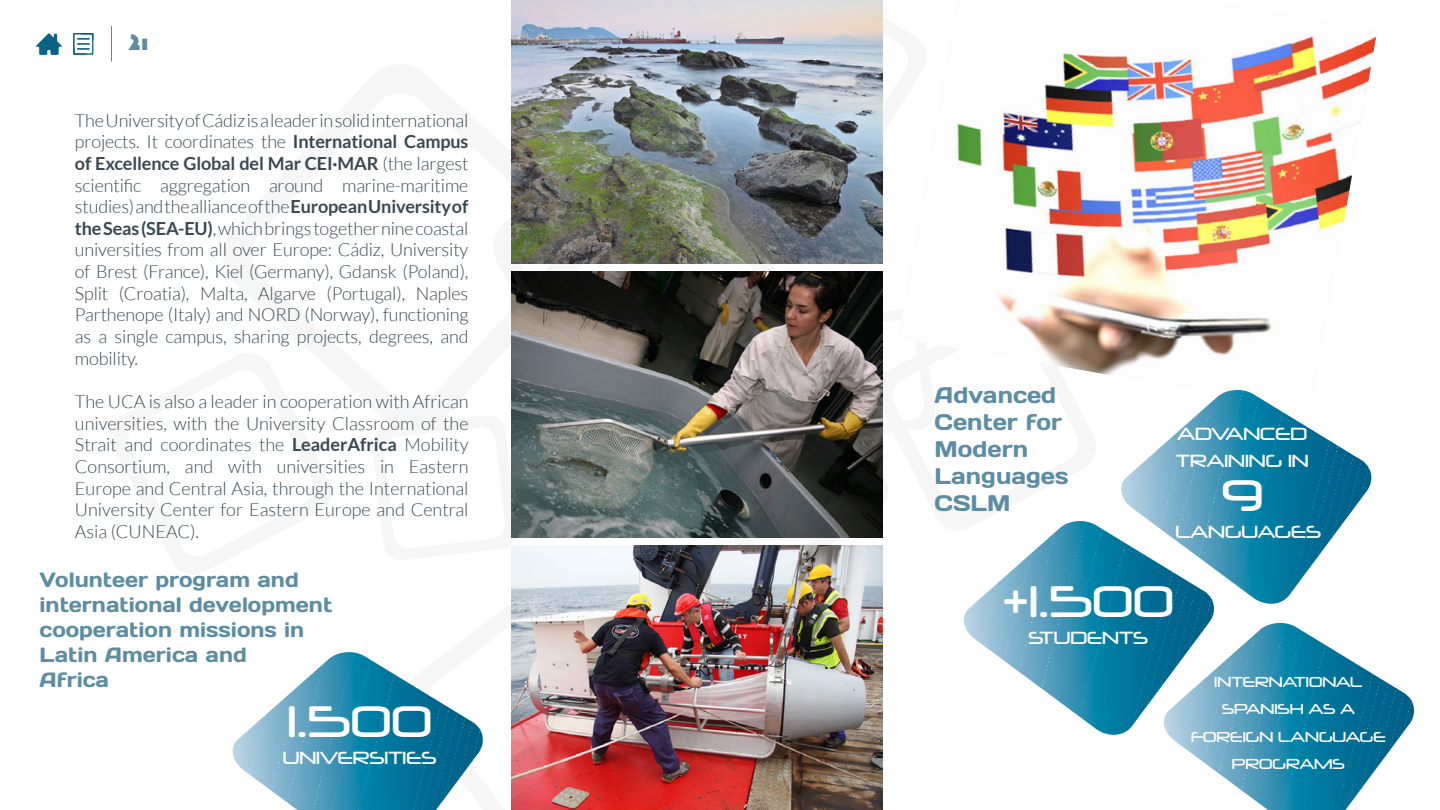
<style>
.page{position:relative;width:1440px;height:810px;background:#fff}
.page>*{position:absolute;margin:0;border:0;box-sizing:border-box;transform-origin:0 0}
.t1{font:42.45px "Neuropol";color:#fff}
.t2{font:42.38px "Neuropol";color:#fff}
.t3{font:22.58px/27.1px "Days One";color:#5d8da4}
.t4{font:20.7px/24.8px "Days One";color:#5d8da4}
.t5{font:700 19.5px "Variex OT";color:#5d8da4}
.t6{font:300 18.08px/21.7px "Lato";letter-spacing:-.01em;color:#394851;text-align:justify}
.t7{font:16.95px/27.1px "Neuropol";color:#fff}
.t8{font:13.88px/27.3px "Neuropol";color:#fff;text-align:center}
.s1{font-weight:700}
</style>
<div class="page">
<img style="left:511px;top:0;width:372px;height:264px">
<img style="left:511px;top:272px;width:372px;height:266px">
<img style="left:511px;top:546px;width:372px;height:264px">
<img style="left:957px;top:36px;width:420px;height:362px">
<img style="left:1080px;top:555px;width:93px;height:180px">
<img style="left:1132px;top:572px;width:49px;height:154px">
<img style="left:1057px;top:529px;width:69px;height:188px">
<img style="left:1042px;top:521px;width:60px;height:179px">
<img style="left:1019px;top:521px;width:67px;height:168px">
<img style="left:1146px;top:577px;width:43px;height:130px">
<img style="left:1003px;top:538px;width:50px;height:134px">
<img style="left:980px;top:573px;width:45px;height:87px">
<img style="left:1160px;top:582px;width:36px;height:106px">
<img style="left:966px;top:594px;width:27px;height:49px">
<img style="left:963px;top:606px;width:9px;height:23px">
<img style="left:1174px;top:586px;width:30px;height:83px">
<img style="left:1189px;top:591px;width:23px;height:59px">
<svg style="left:985px;top:584px;width:11px;height:12px"></svg>
<img style="left:1203px;top:599px;width:11px;height:32px">
<img style="left:1009px;top:559px;width:21px;height:19px">
<svg style="left:1024px;top:553px;width:8px;height:8px"></svg>
<svg style="left:1048px;top:532px;width:8px;height:8px"></svg>
<img style="left:1124px;top:543px;width:21px;height:12px">
<img style="left:1326px;top:657px;width:47px;height:153px">
<img style="left:1336px;top:674px;width:45px;height:136px">
<img style="left:1257px;top:631px;width:69px;height:179px">
<img style="left:1242px;top:623px;width:60px;height:179px">
<img style="left:1218px;top:623px;width:68px;height:168px">
<img style="left:1346px;top:679px;width:42px;height:130px">
<img style="left:1203px;top:640px;width:50px;height:133px">
<img style="left:1180px;top:675px;width:45px;height:87px">
<img style="left:1360px;top:683px;width:36px;height:107px">
<img style="left:1166px;top:696px;width:27px;height:49px">
<img style="left:1163px;top:707px;width:9px;height:24px">
<img style="left:1374px;top:688px;width:30px;height:83px">
<img style="left:1389px;top:693px;width:22px;height:59px">
<svg style="left:1185px;top:686px;width:11px;height:12px"></svg>
<img style="left:1403px;top:700px;width:12px;height:33px">
<img style="left:1209px;top:661px;width:21px;height:19px">
<svg style="left:1224px;top:655px;width:8px;height:8px"></svg>
<svg style="left:1248px;top:634px;width:8px;height:8px"></svg>
<img style="left:1324px;top:645px;width:21px;height:12px">
<img style="left:1237px;top:424px;width:93px;height:180px">
<img style="left:1289px;top:441px;width:49px;height:154px">
<img style="left:1214px;top:398px;width:69px;height:188px">
<img style="left:1200px;top:390px;width:59px;height:179px">
<img style="left:1176px;top:390px;width:67px;height:168px">
<img style="left:1304px;top:446px;width:42px;height:130px">
<img style="left:1161px;top:407px;width:50px;height:134px">
<img style="left:1138px;top:442px;width:45px;height:87px">
<img style="left:1318px;top:451px;width:35px;height:106px">
<img style="left:1123px;top:463px;width:27px;height:49px">
<img style="left:1121px;top:475px;width:9px;height:23px">
<img style="left:1332px;top:455px;width:29px;height:83px">
<img style="left:1346px;top:460px;width:23px;height:59px">
<svg style="left:1142px;top:453px;width:11px;height:12px"></svg>
<img style="left:1360px;top:467px;width:12px;height:33px">
<img style="left:1166px;top:428px;width:21px;height:19px">
<svg style="left:1182px;top:422px;width:7px;height:8px"></svg>
<svg style="left:1205px;top:401px;width:8px;height:8px"></svg>
<img style="left:1281px;top:412px;width:21px;height:12px">
<img style="left:394px;top:686px;width:47px;height:124px">
<img style="left:413px;top:703px;width:37px;height:107px">
<div style="left:371px;top:660px;width:23px;height:150px;background:#007ba1"></div>
<img style="left:355px;top:653px;width:16px;height:157px">
<img style="left:288px;top:652px;width:67px;height:158px">
<img style="left:422px;top:708px;width:36px;height:102px">
<img style="left:272px;top:670px;width:50px;height:133px">
<img style="left:249px;top:704px;width:45px;height:87px">
<img style="left:431px;top:713px;width:33px;height:97px">
<img style="left:235px;top:725px;width:27px;height:49px">
<img style="left:232px;top:737px;width:9px;height:23px">
<img style="left:443px;top:717px;width:30px;height:83px">
<img style="left:457px;top:722px;width:23px;height:59px">
<svg style="left:254px;top:715px;width:11px;height:12px"></svg>
<img style="left:472px;top:730px;width:11px;height:32px">
<img style="left:277px;top:690px;width:22px;height:19px">
<svg style="left:293px;top:684px;width:8px;height:8px"></svg>
<svg style="left:317px;top:663px;width:7px;height:8px"></svg>
<img style="left:392px;top:674px;width:22px;height:12px">
<p class="t5" style="left:129px;top:28px;width:22px">21</p>
<p class="t6" style="left:75px;top:109px;width:395px">The University of Cádiz is a leader in solid international projects. It coordinates the <span class="s1">International Campus of Excellence Global del Mar CEI·MAR</span> (the largest scientific aggregation around marine-maritime studies) and the alliance of the <span class="s1">European University of the Seas (SEA-EU)</span>, which brings together nine coastal universities from all over Europe: Cádiz, University of Brest (France), Kiel (Germany), Gdansk (Poland), Split (Croatia), Malta, Algarve (Portugal), Naples Parthenope (Italy) and NORD (Norway), functioning as a single campus, sharing projects, degrees, and mobility.</p>
<p class="t6" style="left:75px;top:391px;width:395px">The UCA is also a leader in cooperation with African universities, with the University Classroom of the Strait and coordinates the <span class="s1">LeaderAfrica</span> Mobility Consortium, and with universities in Eastern Europe and Central Asia, through the International University Center for Eastern Europe and Central Asia (CUNEAC).</p>
<p class="t4" style="left:40px;top:568px;width:294px">Volunteer program and international development cooperation missions in<br>Latin America and<br>Africa</p>
<h2 class="t2" style="left:287px;top:695px;width:146px">1.500</h2>
<p class="t7" style="left:283px;top:744px;width:155px">UNIVERSITIES</p>
<p class="t3" style="left:935px;top:381px;width:135px">Advanced<br>Center for<br>Modern<br>Languages<br>CSLM</p>
<p class="t7" style="left:1176px;top:420px;width:134px">ADVANCED<br>TRAINING IN</p>
<h1 class="t1" style="left:1222px;top:469px;width:43px">9</h1>
<p class="t7" style="left:1175px;top:518px;width:147px">LANGUAGES</p>
<h1 class="t1" style="left:1003px;top:575px;width:173px">+1.500</h1>
<p class="t7" style="left:1028px;top:624px;width:121px">STUDENTS</p>
<p class="t8" style="left:1191px;top:668px;width:196px">INTERNATIONAL<br>SPANISH AS A<br>FOREIGN LANGUAGE<br>PROGRAMS</p>
</div>
